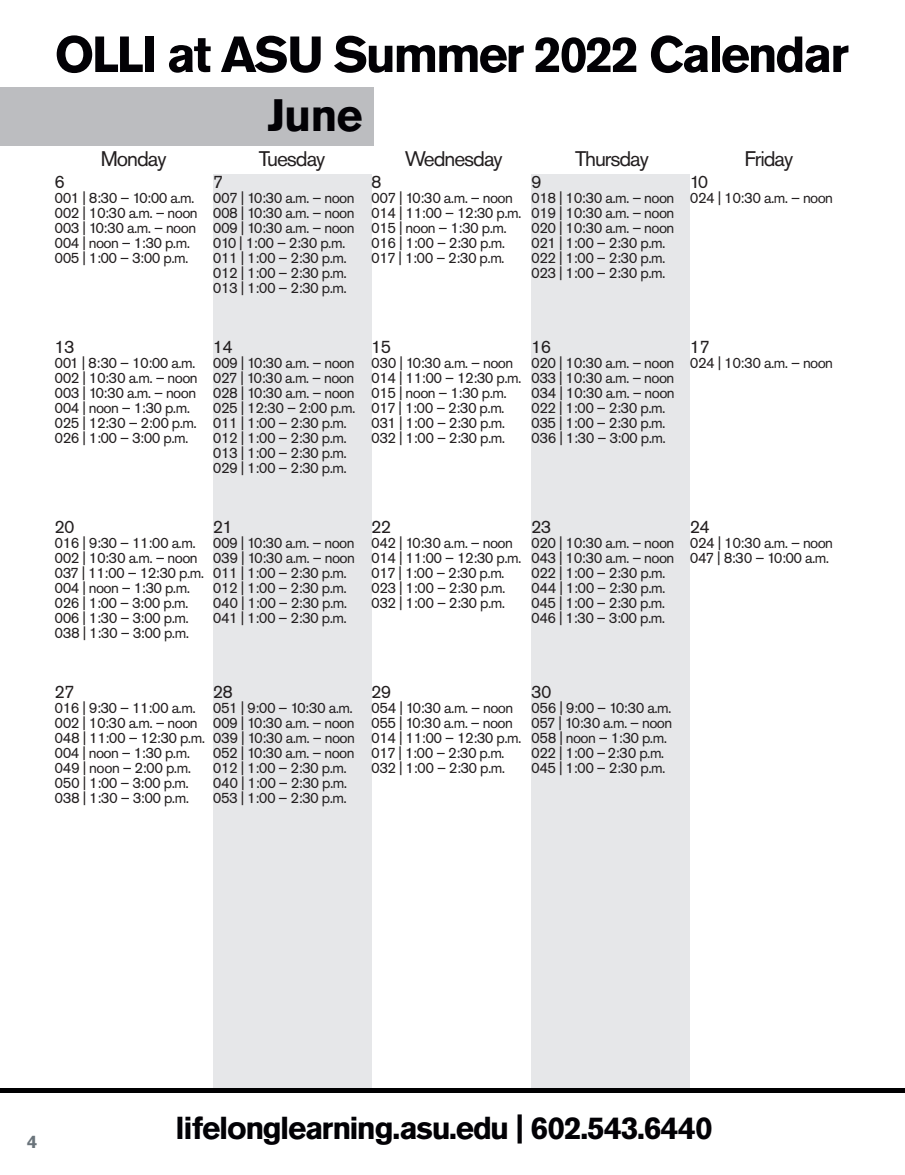
<style>
.page{position:relative;width:905px;height:1175px;background:#fff}
.page>*{position:absolute;margin:0;border:0;box-sizing:border-box;transform-origin:0 0}
.t1{font:700 50.25px "Akzidenz Grotesk Std";letter-spacing:-.05em;color:#020105}
.t2{font:700 45px "Akzidenz Grotesk Std";color:#020105}
.t3{font:700 31.5px "Akzidenz Grotesk Std";letter-spacing:-.04em;color:#020105}
.Class_Description{font:21px "Akzidenz Grotesk Std";letter-spacing:-.05em;color:#231f20}
.Class_Description-2{font:18px "Akzidenz Grotesk Std";letter-spacing:-.05em;color:#231f20}
.t4{font:700 18px "Akzidenz Grotesk Std";color:#6a747b}
.Class_Description-3{font:15px/15px "Akzidenz Grotesk Std";letter-spacing:-.04em;color:#231f20}
</style>
<div class="page">
<div style="left:213px;top:174px;width:158px;height:919px;background:#e6e7e9"></div>
<div style="left:531px;top:174px;width:158px;height:917px;background:#e6e7e9"></div>
<div style="left:0;top:1088px;width:904px;height:5px;background:#000001"></div>
<div style="left:0;top:87px;width:374px;height:59px;background:#bcbdc0"></div>
<p class="t1" style="left:55px;top:25px;width:795px">OLLI at ASU Summer 2022 Calendar</p>
<p class="t2" style="left:267px;top:89px;width:97px">June</p>
<p class="Class_Description" style="left:101px;top:146px;width:67px">Monday</p>
<p class="Class_Description" style="left:259px;top:146px;width:68px">Tuesday</p>
<p class="Class_Description" style="left:404px;top:146px;width:99px">Wednesday</p>
<p class="Class_Description" style="left:575px;top:146px;width:75px">Thursday</p>
<p class="Class_Description" style="left:744px;top:146px;width:50px">Friday</p>
<p class="Class_Description-2" style="left:55px;top:171px;width:12px">6</p>
<p class="Class_Description-3" style="left:55px;top:190px;width:145px">001 | 8:30 – 10:00 a.m.<br>002 | 10:30 a.m. – noon<br>003 | 10:30 a.m. – noon<br>004 | noon – 1:30 p.m.<br>005 | 1:00 – 3:00 p.m.</p>
<p class="Class_Description-2" style="left:213px;top:171px;width:12px">7</p>
<p class="Class_Description-3" style="left:213px;top:190px;width:143px">007 | 10:30 a.m. – noon<br>008 | 10:30 a.m. – noon<br>009 | 10:30 a.m. – noon<br>010 | 1:00 – 2:30 p.m.<br>011 | 1:00 – 2:30 p.m.<br>012 | 1:00 – 2:30 p.m.<br>013 | 1:00 – 2:30 p.m.</p>
<p class="Class_Description-2" style="left:371px;top:171px;width:12px">8</p>
<p class="Class_Description-3" style="left:371px;top:190px;width:143px">007 | 10:30 a.m. – noon</p>
<p class="Class_Description-3" style="left:371px;top:205px;width:152px">014 | 11:00 – 12:30 p.m.<br>015 | noon – 1:30 p.m.<br>016 | 1:00 – 2:30 p.m.<br>017 | 1:00 – 2:30 p.m.</p>
<p class="Class_Description-2" style="left:531px;top:171px;width:12px">9</p>
<p class="Class_Description-3" style="left:531px;top:190px;width:145px">018 | 10:30 a.m. – noon<br>019 | 10:30 a.m. – noon<br>020 | 10:30 a.m. – noon<br>021 | 1:00 – 2:30 p.m.<br>022 | 1:00 – 2:30 p.m.<br>023 | 1:00 – 2:30 p.m.</p>
<p class="Class_Description-2" style="left:690px;top:171px;width:20px">10</p>
<p class="Class_Description-3" style="left:690px;top:190px;width:145px">024 | 10:30 a.m. – noon</p>
<p class="Class_Description-2" style="left:55px;top:336px;width:22px">13</p>
<p class="Class_Description-3" style="left:55px;top:355px;width:145px">001 | 8:30 – 10:00 a.m.<br>002 | 10:30 a.m. – noon<br>003 | 10:30 a.m. – noon</p>
<p class="Class_Description-3" style="left:55px;top:400px;width:144px">004 | noon – 1:30 p.m.<br>025 | 12:30 – 2:00 p.m.</p>
<p class="Class_Description-3" style="left:55px;top:430px;width:135px">026 | 1:00 – 3:00 p.m.</p>
<p class="Class_Description-2" style="left:213px;top:336px;width:22px">14</p>
<p class="Class_Description-3" style="left:213px;top:355px;width:143px">009 | 10:30 a.m. – noon<br>027 | 10:30 a.m. – noon</p>
<p class="Class_Description-3" style="left:213px;top:385px;width:143px">028 | 10:30 a.m. – noon</p>
<p class="Class_Description-3" style="left:213px;top:400px;width:144px">025 | 12:30 – 2:00 p.m.<br>011 | 1:00 – 2:30 p.m.<br>012 | 1:00 – 2:30 p.m.<br>013 | 1:00 – 2:30 p.m.<br>029 | 1:00 – 2:30 p.m.</p>
<p class="Class_Description-2" style="left:371px;top:336px;width:22px">15</p>
<p class="Class_Description-3" style="left:371px;top:355px;width:143px">030 | 10:30 a.m. – noon</p>
<p class="Class_Description-3" style="left:371px;top:370px;width:152px">014 | 11:00 – 12:30 p.m.<br>015 | noon – 1:30 p.m.<br>017 | 1:00 – 2:30 p.m.<br>031 | 1:00 – 2:30 p.m.<br>032 | 1:00 – 2:30 p.m.</p>
<p class="Class_Description-2" style="left:531px;top:336px;width:22px">16</p>
<p class="Class_Description-3" style="left:531px;top:355px;width:145px">020 | 10:30 a.m. – noon<br>033 | 10:30 a.m. – noon<br>034 | 10:30 a.m. – noon<br>022 | 1:00 – 2:30 p.m.<br>035 | 1:00 – 2:30 p.m.<br>036 | 1:30 – 3:00 p.m.</p>
<p class="Class_Description-2" style="left:690px;top:336px;width:22px">17</p>
<p class="Class_Description-3" style="left:690px;top:355px;width:145px">024 | 10:30 a.m. – noon</p>
<p class="Class_Description-2" style="left:55px;top:516px;width:22px">20</p>
<p class="Class_Description-3" style="left:55px;top:535px;width:151px">016 | 9:30 – 11:00 a.m.<br>002 | 10:30 a.m. – noon<br>037 | 11:00 – 12:30 p.m.<br>004 | noon – 1:30 p.m.<br>026 | 1:00 – 3:00 p.m.<br>006 | 1:30 – 3:00 p.m.<br>038 | 1:30 – 3:00 p.m.</p>
<p class="Class_Description-2" style="left:213px;top:516px;width:22px">21</p>
<p class="Class_Description-3" style="left:213px;top:535px;width:143px">009 | 10:30 a.m. – noon<br>039 | 10:30 a.m. – noon<br>011 | 1:00 – 2:30 p.m.<br>012 | 1:00 – 2:30 p.m.<br>040 | 1:00 – 2:30 p.m.<br>041 | 1:00 – 2:30 p.m.</p>
<p class="Class_Description-2" style="left:371px;top:516px;width:22px">22</p>
<p class="Class_Description-3" style="left:371px;top:535px;width:152px">042 | 10:30 a.m. – noon<br>014 | 11:00 – 12:30 p.m.<br>017 | 1:00 – 2:30 p.m.<br>023 | 1:00 – 2:30 p.m.<br>032 | 1:00 – 2:30 p.m.</p>
<p class="Class_Description-2" style="left:531px;top:516px;width:22px">23</p>
<p class="Class_Description-3" style="left:531px;top:535px;width:145px">020 | 10:30 a.m. – noon<br>043 | 10:30 a.m. – noon<br>022 | 1:00 – 2:30 p.m.<br>044 | 1:00 – 2:30 p.m.<br>045 | 1:00 – 2:30 p.m.</p>
<p class="Class_Description-3" style="left:531px;top:610px;width:135px">046 | 1:30 – 3:00 p.m.</p>
<p class="Class_Description-2" style="left:690px;top:516px;width:22px">24</p>
<p class="Class_Description-3" style="left:690px;top:535px;width:145px">024 | 10:30 a.m. – noon<br>047 | 8:30 – 10:00 a.m.</p>
<p class="Class_Description-2" style="left:55px;top:681px;width:22px">27</p>
<p class="Class_Description-3" style="left:55px;top:700px;width:152px">016 | 9:30 – 11:00 a.m.<br>002 | 10:30 a.m. – noon<br>048 | 11:00 – 12:30 p.m.<br>004 | noon – 1:30 p.m.<br>049 | noon – 2:00 p.m.<br>050 | 1:00 – 3:00 p.m.<br>038 | 1:30 – 3:00 p.m.</p>
<p class="Class_Description-2" style="left:213px;top:681px;width:22px">28</p>
<p class="Class_Description-3" style="left:213px;top:700px;width:143px">051 | 9:00 – 10:30 a.m.<br>009 | 10:30 a.m. – noon<br>039 | 10:30 a.m. – noon<br>052 | 10:30 a.m. – noon<br>012 | 1:00 – 2:30 p.m.<br>040 | 1:00 – 2:30 p.m.<br>053 | 1:00 – 2:30 p.m.</p>
<p class="Class_Description-2" style="left:371px;top:681px;width:22px">29</p>
<p class="Class_Description-3" style="left:371px;top:700px;width:152px">054 | 10:30 a.m. – noon<br>055 | 10:30 a.m. – noon<br>014 | 11:00 – 12:30 p.m.<br>017 | 1:00 – 2:30 p.m.<br>032 | 1:00 – 2:30 p.m.</p>
<p class="Class_Description-2" style="left:531px;top:681px;width:22px">30</p>
<p class="Class_Description-3" style="left:531px;top:700px;width:142px">056 | 9:00 – 10:30 a.m.<br>057 | 10:30 a.m. – noon<br>058 | noon – 1:30 p.m.<br>022 | 1:00 – 2:30 p.m.<br>045 | 1:00 – 2:30 p.m.</p>
<p class="t4" style="left:27px;top:1131px;width:12px">4</p>
<p class="t3" style="left:176px;top:1110px;width:538px">lifelonglearning.asu.edu | 602.543.6440</p>
</div>
